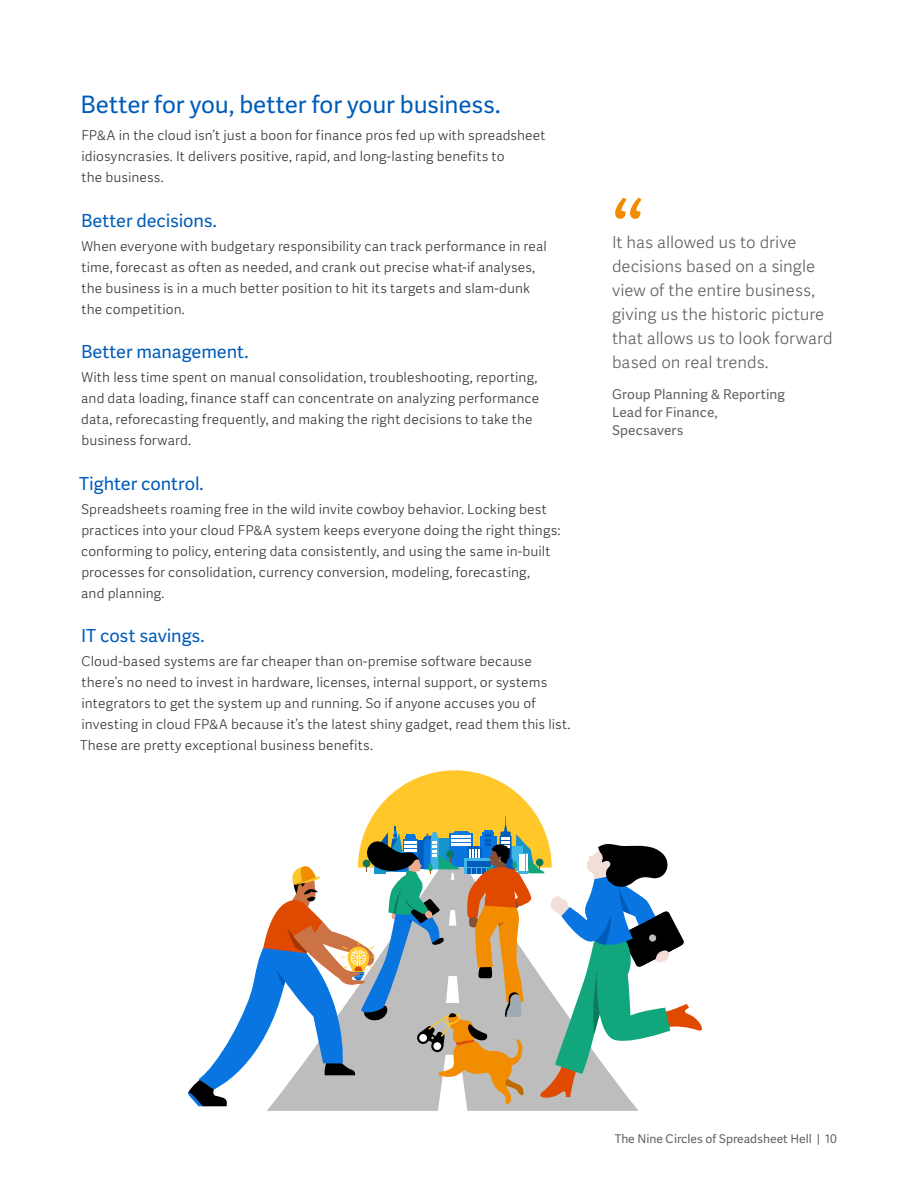
<style>
.page{position:relative;width:918px;height:1188px;background:#fff}
.page>*{position:absolute;margin:0;border:0;box-sizing:border-box;transform-origin:0 0}
.Quote__Large_Quote_M{font:300 97.5px "Workday Adelle Sans";color:#f38b00}
.Heading_1{font:24px "Workday Adelle Sans";letter-spacing:-.005em;color:#005cb9}
.Heading_2{font:18px "Workday Adelle Sans";letter-spacing:-.005em;color:#005cb9}
.t1{font:300 16.5px/24px "Workday Adelle Sans";color:#616161}
.Body{font:300 13.5px/21px "Workday Adelle Sans";letter-spacing:.01em;color:#333}
.Quote__Title{font:13.5px/18px "Workday Adelle Sans";letter-spacing:.01em;color:#616161}
.t2{font:12px "Workday Adelle Sans";color:#616161}
</style>
<div class="page">
<svg style="left:188px;top:770px;width:514px;height:341px"></svg>
<h2 class="Heading_1" style="left:81px;top:90px;width:421px">Better for you, better for your business.</h2>
<p class="Body" style="left:81px;top:126px;width:466px">FP&amp;A in the cloud isn’t just a boon for finance pros fed up with spreadsheet idiosyncrasies. It delivers positive, rapid, and long-lasting benefits to<br>the business.</p>
<p class="Heading_2" style="left:81px;top:210px;width:137px">Better decisions.</p>
<p class="Body" style="left:81px;top:236px;width:467px">When everyone with budgetary responsibility can track performance in real time, forecast as often as needed, and crank out precise what-if analyses, the business is in a much better position to hit its targets and slam-dunk the competition.</p>
<p class="Heading_2" style="left:81px;top:341px;width:169px">Better management.</p>
<p class="Body" style="left:81px;top:368px;width:460px">With less time spent on manual consolidation, troubleshooting, reporting, and data loading, finance staff can concentrate on analyzing performance data, reforecasting frequently, and making the right decisions to take the business forward.</p>
<p class="Heading_2" style="left:79px;top:473px;width:126px">Tighter control.</p>
<p class="Body" style="left:81px;top:499px;width:481px">Spreadsheets roaming free in the wild invite cowboy behavior. Locking best practices into your cloud FP&amp;A system keeps everyone doing the right things: conforming to policy, entering data consistently, and using the same in-built processes for consolidation, currency conversion, modeling, forecasting,<br>and planning.</p>
<p class="Heading_2" style="left:81px;top:625px;width:125px">IT cost savings.</p>
<p class="Body" style="left:80px;top:651px;width:492px">Cloud-based systems are far cheaper than on-premise software because there’s no need to invest in hardware, licenses, internal support, or systems integrators to get the system up and running. So if anyone accuses you of investing in cloud FP&amp;A because it’s the latest shiny gadget, read them this list.<br>These are pretty exceptional business benefits.</p>
<p class="Quote__Large_Quote_M" style="left:612px;top:182px;width:34px">“</p>
<p class="t1" style="left:612px;top:230px;width:222px">It has allowed us to drive decisions based on a single view of the entire business, giving us the historic picture that allows us to look forward based on real trends.</p>
<p class="Quote__Title" style="left:612px;top:386px;width:175px">Group Planning &amp; Reporting</p>
<p class="Quote__Title" style="left:612px;top:404px;width:107px">Lead for Finance,<br>Specsavers</p>
<p class="t2" style="left:615px;top:1132px;width:224px">The Nine Circles of Spreadsheet Hell | 10</p>
</div>
